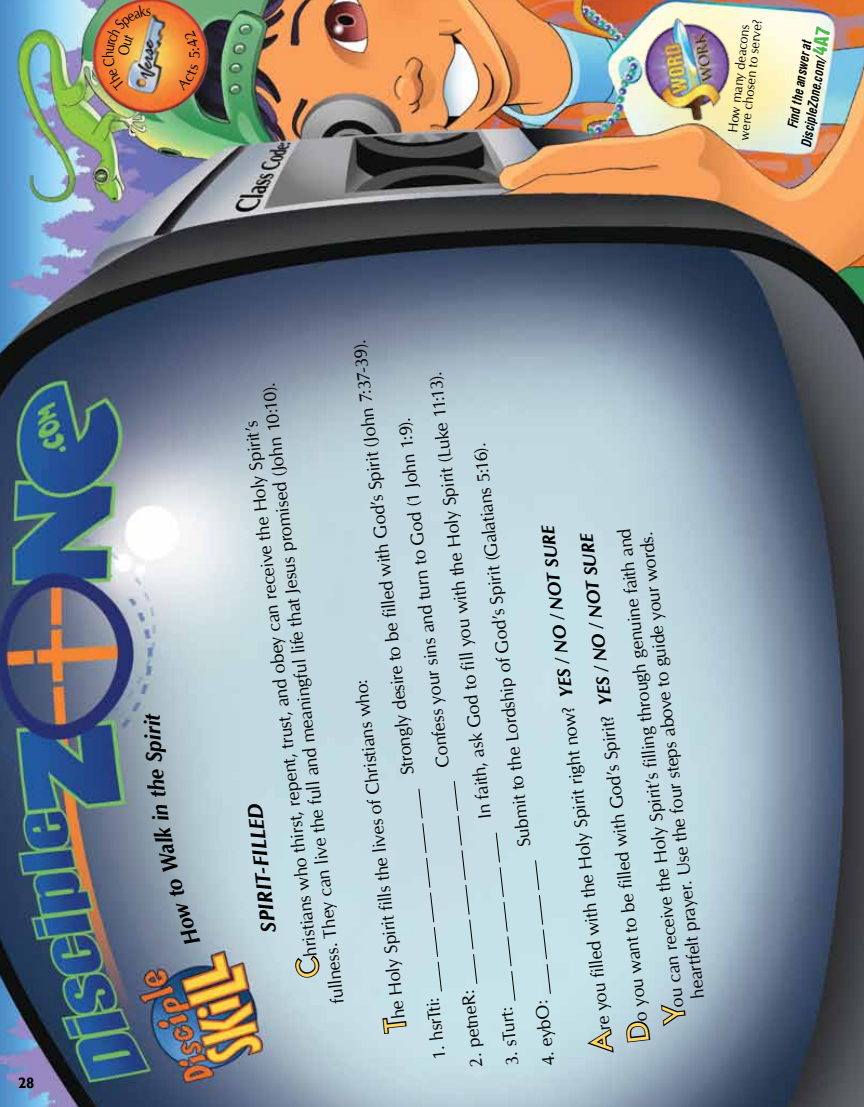
<style>
.page{position:relative;width:864px;height:1107px;background:#fff}
.page>*{position:absolute;margin:0;border:0;box-sizing:border-box;transform-origin:0 0}
.t1{font:italic 700 21px "CG Omega";color:#000}
.t2{font:18px/37.5px "CG Omega";color:#000;text-align:center}
.t3{font:15.3px "CG Omega";color:#000;scale:.85 1}
.t4{font:15.3px "CG Omega";color:#000}
.t5{font:700 15px "Gill Sans";color:#000}
.t6{font:13.5px/16.4px "Switzerland Condensed";color:#000;text-align:center;scale:.88 1}
.t7{font:13.5px/12px "CG Omega";color:#000;text-align:center;scale:.95 1}
.s1{font-family:"Switzerland Inserat";font-size:18px;color:#50b848}
.s2{font-family:"Journal Sans";font-size:31.5px;color:#fed767}
.s3{font-weight:700;font-style:italic}
</style>
<div class="page">
<img style="left:0;top:0;width:864px;height:1107px">
<img style="left:72px;top:0;width:157px;height:133px">
<img style="left:633px;top:8px;width:109px;height:118px">
<svg style="left:418px;top:788px;width:25px;height:204px;background:#bfd6dd"></svg>
<div style="left:453px;top:780px;width:25px;height:205px;background:#c5dee6"></div>
<svg style="left:495px;top:832px;width:21px;height:170px;background:#bcd8de"></svg>
<svg style="left:535px;top:859px;width:16px;height:136px;background:#bad5db"></svg>
<svg style="left:295px;top:954px;width:25px;height:24px"></svg>
<svg style="left:381px;top:1017px;width:27px;height:18px"></svg>
<svg style="left:585px;top:1027px;width:30px;height:27px"></svg>
<svg style="left:626px;top:1020px;width:26px;height:24px"></svg>
<svg style="left:660px;top:1003px;width:27px;height:25px"></svg>
<svg style="left:809px;top:23px;width:25px;height:36px"></svg>
<svg style="left:169px;top:878px;width:32px;height:69px;background:#95a7b6"></svg>
<svg style="left:147px;top:769px;width:31px;height:103px;background:#99abb6"></svg>
<svg style="left:143px;top:713px;width:23px;height:50px"></svg>
<svg style="left:176px;top:64px;width:23px;height:27px"></svg>
<svg style="left:184px;top:31px;width:15px;height:19px"></svg>
<img style="left:103px;top:4px;width:48px;height:87px">
<p class="t3" style="left:99px;top:58px;width:10px;rotate:-90deg">h</p>
<p class="t4" style="left:185px;top:59px;width:10px;rotate:-90deg">5</p>
<p class="t7" style="left:727px;top:138px;width:129px;rotate:-84deg">How many deacons were chosen to serve?</p>
<p class="t6" style="left:782px;top:143px;width:139px;rotate:-81deg">Find the answer at<br>DiscipleZone.com/ <span class="s1">4A7</span></p>
<p class="t5" style="left:18px;top:1074px;width:18px">28</p>
<p class="t2" style="left:304px;top:1007px;width:626px;line-height:21.5px;rotate:-96deg"><span class="s2">C</span>hristians who thirst, repent, trust, and obey can receive the Holy Spirit’s fullness. They can live the full and meaningful life that Jesus promised (John 10:10).</p>
<p class="t1" style="left:256px;top:934px;width:132px;rotate:-96deg">SPIRIT-FILLED</p>
<p class="t2" style="left:388px;top:777px;width:439px;rotate:-96deg">Strongly desire to be fi lled with God’s Spirit (John 7:37-39).</p>
<p class="t2" style="left:465px;top:821px;width:451px;rotate:-96deg">In faith, ask God to fi ll you with the Holy Spirit (Luke 11:13).</p>
<p class="t2" style="left:423px;top:769px;width:354px;rotate:-96deg">Confess your sins and turn to God (1 John 1:9).</p>
<p class="t2" style="left:504px;top:849px;width:408px;rotate:-96deg">Submit to the Lordship of God’s Spirit (Galatians 5:16).</p>
<p class="t2" style="left:587px;top:1055px;width:532px;rotate:-96deg"><span class="s2">A</span>re you fi lled with the Holy Spirit right now? <span class="s3">YES / NO / NOT SURE<br></span><span class="s2">D</span>o you want to be fi lled with God’s Spirit? <span class="s3">YES / NO / NOT SURE<br></span><span class="s2">Y</span>ou can receive the Holy Spirit’s fi lling through genuine faith and</p>
<p class="t2" style="left:678px;top:1000px;width:471px;rotate:-96deg">heartfelt prayer. Use the four steps above to guide your words.</p>
<p class="t2" style="left:380px;top:1034px;width:356px;rotate:-96deg"><span class="s2">T</span>he Holy Spirit fi lls the lives of Christians who:</p>
<p class="t2" style="left:458px;top:1069px;width:79px;rotate:-96deg">2. petneR:</p>
<p class="t2" style="left:421px;top:1061px;width:64px;rotate:-96deg">1. hsrTti:</p>
<p class="t2" style="left:530px;top:1068px;width:68px;rotate:-96deg">4. eybO:</p>
<p class="t2" style="left:494px;top:1068px;width:61px;rotate:-96deg">3. sTurt:</p>
</div>
